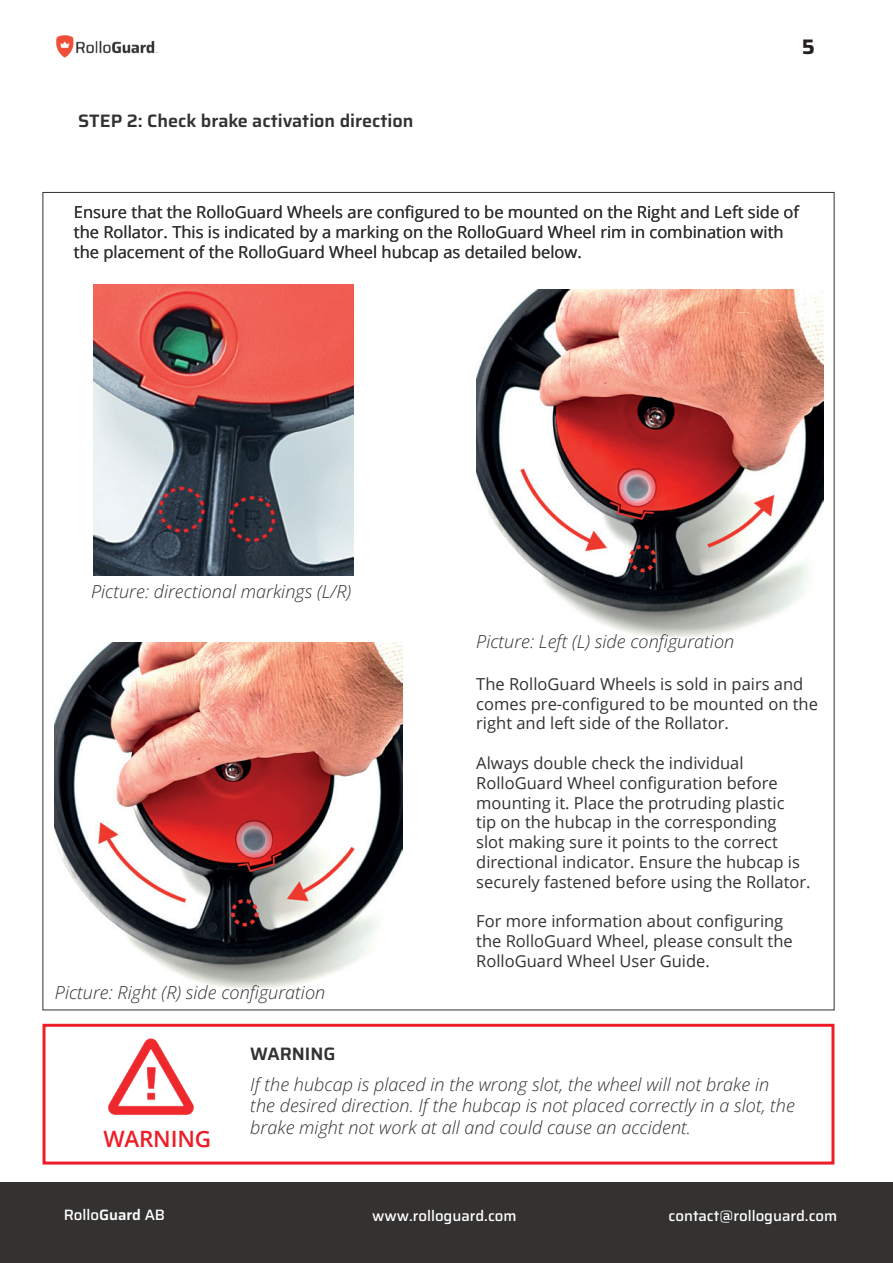
<style>
.page{position:relative;width:893px;height:1263px;background:#fff}
.page>*{position:absolute;margin:0;border:0;box-sizing:border-box;transform-origin:0 0}
.t1{font:600 22.5px "Open Sans";letter-spacing:-.01em;color:#ec1d27}
.t2{font:700 21px "Saira";color:#231f20}
.t3{font:italic 300 18px/21.6px "Open Sans";color:#333231}
.t4{font:600 18px "Saira";color:#333231}
.t5{font:16.5px/19.8px "Open Sans";color:#333231}
.t6{font:500 15px "Saira";color:#fff}
.s1{font-weight:600}
</style>
<div class="page">
<div style="left:43px;top:1024px;width:791px;height:140px;border:3px solid #ec1d28"></div>
<img style="left:56px;top:35px;width:102px;height:23px">
<img style="left:92px;top:1025px;width:116px;height:90px">
<img style="left:93px;top:285px;width:260px;height:290px">
<img style="left:476px;top:289px;width:348px;height:348px">
<img style="left:55px;top:642px;width:348px;height:347px">
<div style="left:0;top:1182px;width:893px;height:81px;background:#333231"></div>
<p class="t4" style="left:78px;top:106px;width:337px">STEP 2: Check brake activation direction</p>
<p class="t2" style="left:802px;top:29px;width:15px">5</p>
<p class="t5" style="left:74px;top:202px;width:727px">Ensure that the RolloGuard Wheels are configured to be mounted on the Right and Left side of the Rollator. This is indicated by a marking on the RolloGuard Wheel rim in combination with the placement of the RolloGuard Wheel hubcap as detailed below.</p>
<p class="t3" style="left:91px;top:580px;width:262px">Picture: directional markings (L/R)</p>
<p class="t3" style="left:55px;top:981px;width:272px">Picture: Right (R) side configuration</p>
<p class="t4" style="left:250px;top:1039px;width:87px">WARNING</p>
<p class="t3" style="left:476px;top:630px;width:260px">Picture: Left (L) side configuration</p>
<p class="t5" style="left:476px;top:673px;width:343px">The RolloGuard Wheels is sold in pairs and comes pre-configured to be mounted on the right and left side of the Rollator.</p>
<p class="t5" style="left:476px;top:753px;width:336px">Always double check the individual RolloGuard Wheel configuration before mounting it. Place the protruding plastic<br>tip on the hubcap in the corresponding<br>slot making sure it points to the correct directional indicator. Ensure the hubcap is securely fastened before using the Rollator.</p>
<p class="t5" style="left:476px;top:911px;width:318px">For more information about configuring the RolloGuard Wheel, please consult the<br>RolloGuard Wheel User Guide.</p>
<h1 class="t1" style="left:103px;top:1123px;width:109px">WARNING</h1>
<p class="t3" style="left:250px;top:1073px;width:546px">If the hubcap is placed in the wrong slot, the wheel will not brake in the desired direction. If the hubcap is not placed correctly in a slot, the brake might not work at all and could cause an accident.</p>
<p class="t6" style="left:64px;top:1202px;width:103px">Rollo<span class="s1">Guard</span> AB</p>
<p class="t6" style="left:372px;top:1204px;width:146px">www.rolloguard.com</p>
<p class="t6" style="left:668px;top:1204px;width:170px">contact@rolloguard.com</p>
</div>
